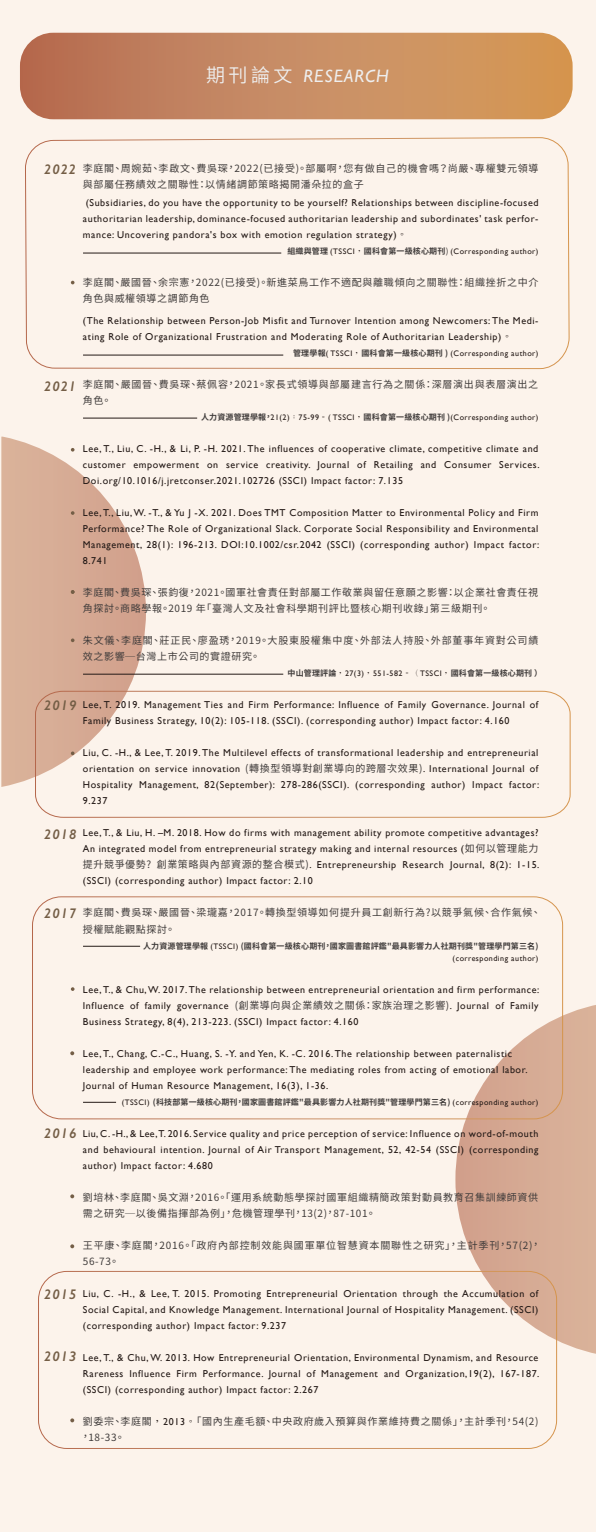
<style>
.page{position:relative;width:596px;height:1533px;background:#fff}
.page>*{position:absolute;margin:0;border:0;box-sizing:border-box;transform-origin:0 0}
.t1{font:italic 18px "Gill Sans";letter-spacing:.06em;color:#eee}
.t2{font:italic 600 14px "Gill Sans";letter-spacing:.06em;color:#745e46}
.t3{font:10px/16px "Gill Sans";letter-spacing:.06em;color:#231916;text-align:justify}
.t4{font:10px/16px "Source Han Sans TWHK";letter-spacing:.065em;color:#3f3b3a}
.t5{font:8px "Gill Sans";letter-spacing:.06em;color:#231916}
.t6{font:700 8px "Source Han Sans TWHK";letter-spacing:.02em;color:#3f3b3a}
.s1{font-family:"Source Han Sans TWHK";font-style:normal;font-size:19px}
.s2{font-family:"Adobe Ming Std";font-weight:300}
.s3{font-family:"Source Han Sans TWHK";font-weight:700;color:#3f3b3a}
.s4{font-family:"Source Han Sans TWHK";color:#3f3b3a}
.s5{font-family:"Adobe Ming Std";font-weight:300;color:#231916}
.s6{font-family:"Gill Sans";font-weight:400;color:#231916}
.s7{font-family:"Gill Sans";color:#231916}
</style>
<div class="page">
<div style="left:0;top:0;width:595px;height:1531px;background:#fcf3eb"></div>
<svg style="left:455px;top:1004px;width:140px;height:350px"></svg>
<svg style="left:1px;top:436px;width:145px;height:351px"></svg>
<svg style="left:20px;top:33px;width:552px;height:86px;background:#c88a5f"></svg>
<svg style="left:25px;top:137px;width:544px;height:232px"></svg>
<svg style="left:34px;top:690px;width:536px;height:128px"></svg>
<div style="left:32px;top:896px;width:530px;height:223px;border:1px solid #fff;border-radius:29px"></div>
<div style="left:38px;top:1271px;width:518px;height:177px;border:1px solid #fff;border-radius:28px"></div>
<hr style="left:83px;top:674px;width:200px;height:1px;background:#231916">
<hr style="left:83px;top:946px;width:57px;height:1px;background:#231916">
<hr style="left:83px;top:1102px;width:33px;height:1px;background:#231916">
<hr style="left:83px;top:355px;width:200px;height:1px;background:#231916">
<hr style="left:83px;top:418px;width:114px;height:1px;background:#231916">
<hr style="left:83px;top:253px;width:198px;height:1px;background:#231916">
<svg style="left:71px;top:511px;width:3px;height:4px"></svg>
<svg style="left:71px;top:590px;width:3px;height:4px"></svg>
<svg style="left:71px;top:638px;width:3px;height:4px"></svg>
<svg style="left:71px;top:751px;width:3px;height:4px"></svg>
<svg style="left:71px;top:987px;width:3px;height:4px"></svg>
<svg style="left:70px;top:1051px;width:4px;height:4px"></svg>
<svg style="left:70px;top:1194px;width:4px;height:4px"></svg>
<svg style="left:70px;top:1244px;width:4px;height:4px"></svg>
<svg style="left:70px;top:1418px;width:4px;height:4px"></svg>
<h1 class="t1" style="left:206px;top:66px;width:184px"><span class="s1">期刊論文</span> RESEARCH</h1>
<p class="t4" style="left:83px;top:161px;width:457px">李庭閣、周婉茹、李啟文、費吳琛，2022(已接受)。部屬啊，您有做自己的機會嗎？尚嚴、專權雙元領導與部屬任務績效之關聯性：以情緒調節策略揭開潘朵拉的盒子</p>
<p class="t3" style="left:83px;top:195px;width:457px">(Subsidiaries, do you have the opportunity to be yourself? Relationships between discipline-focused authoritarian leadership, dominance-focused authoritarian leadership and subordinates' task perfor&shy;mance: Uncovering pandora's box with emotion regulation strategy)<span class="s2">。</span></p>
<p class="t5" style="left:287px;top:247px;width:252px"><span class="s3">組織與管理</span> (TSSCI<span class="s2">，</span><span class="s3">國科會第一級核心期刊</span><span class="s4">)</span> (Corresponding author)</p>
<p class="t4" style="left:83px;top:275px;width:456px">李庭閣、嚴國晉、余宗憲，2022(已接受)。新進菜鳥工作不適配與離職傾向之關聯性：組織挫折之中介角色與威權領導之調節角色</p>
<p class="t3" style="left:83px;top:313px;width:457px">(The Relationship between Person-Job Misfit and Turnover Intention among Newcomers: The Medi&shy;ating Role of Organizational Frustration and Moderating Role of Authoritarian Leadership)<span class="s2">。</span></p>
<p class="t5" style="left:293px;top:349px;width:247px"><span class="s3">管理學報</span>( TSSCI<span class="s2">，</span><span class="s3">國科會第一級核心期刊 )</span> (Corresponding author)</p>
<p class="t4" style="left:83px;top:377px;width:456px">李庭閣、嚴國晉、費吳琛、蔡佩容，2021。家長式領導與部屬建言行為之關係：深層演出與表層演出之角色。</p>
<p class="t5" style="left:201px;top:413px;width:339px"><span class="s3">人力資源管理學報，</span>21(2)<span class="s2">：</span>75-99<span class="s2">。</span>( TSSCI<span class="s2">，</span><span class="s3">國科會第一級核心期刊 )</span>(Corresponding author)</p>
<p class="t3" style="left:83px;top:441px;width:458px">Lee, T., Liu, C. -H., &amp; Li, P. -H. 2021. The influences of cooperative climate, competitive climate and customer empowerment on service creativity. Journal of Retailing and Consumer Services.<br>Doi.org/10.1016/j.jretconser.2021.102726 (SSCI) Impact factor: 7.135</p>
<p class="t3" style="left:83px;top:505px;width:458px">Lee, T., Liu, W. -T., &amp; Yu J -X. 2021. Does TMT Composition Matter to Environmental Policy and Firm Performance? The Role of Organizational Slack. Corporate Social Responsibility and Environmental Management, 28(1): 196-213. DOI:10.1002/csr.2042 (SSCI) (corresponding author) Impact factor:<br>8.741</p>
<p class="t4" style="left:83px;top:585px;width:456px">李庭閣、費吳琛、張鈞復，2021。國軍社會責任對部屬工作敬業與留任意願之影響：以企業社會責任視角探討。商略學報。2019 年「臺灣人文及社會科學期刊評比暨核心期刊收錄」第三級期刊。</p>
<p class="t4" style="left:83px;top:633px;width:456px">朱文儀、李庭閣、莊正民、廖盈琇，2019。大股東股權集中度、外部法人持股、外部董事年資對公司績效之影響─台灣上市公司的實證研究。</p>
<p class="t6" style="left:287px;top:669px;width:256px">中山管理評論<span class="s5">，</span><span class="s6">27(3)</span><span class="s5">，</span><span class="s6">551-582</span><span class="s5">。（</span><span class="s6">TSSCI</span><span class="s5">，</span>國科會第一級核心期刊 ）</p>
<p class="t3" style="left:83px;top:697px;width:457px">Lee, T. 2019. Management Ties and Firm Performance: Influence of Family Governance. Journal of<br>Family Business Strategy, 10(2): 105-118. (SSCI). (corresponding author) Impact factor: 4.160</p>
<p class="t3" style="left:83px;top:745px;width:458px">Liu, C. -H., &amp; Lee, T. 2019. The Multilevel effects of transformational leadership and entrepreneurial orientation on service innovation <span class="s4">(轉換型領導對創業導向的跨層次效果)</span>. International Journal of Hospitality Management, 82(September): 278-286(SSCI). (corresponding author) Impact factor:<br>9.237</p>
<p class="t3" style="left:83px;top:825px;width:458px">Lee, T., &amp; Liu, H. –M. 2018. How do firms with management ability promote competitive advantages?<br>An integrated model from entrepreneurial strategy making and internal resources (<span class="s4">如何以管理能力提升競爭優勢? 創業策略與內部資源的整合模式)</span>. Entrepreneurship Research Journal, 8(2): 1-15. (SSCI) (corresponding author) Impact factor: 2.10</p>
<p class="t4" style="left:83px;top:905px;width:459px">李庭閣、費吳琛、嚴國晉、梁瓏嘉，2017。轉換型領導如何提升員工創新行為?以競爭氣候、合作氣候、授權賦能觀點探討。</p>
<p class="t6" style="left:143px;top:941px;width:396px">人力資源管理學報 <span class="s6">(TSSCI)</span> (國科會第一級核心期刊，國家圖書館評鑑"最具影響力人社期刊獎"管理學門第三名)</p>
<p class="t5" style="left:452px;top:953px;width:87px">(corresponding author)</p>
<p class="t3" style="left:83px;top:981px;width:458px">Lee, T., &amp; Chu, W. 2017. The relationship between entrepreneurial orientation and firm performance:<br>Influence of family governance <span class="s4">(創業導向與企業績效之關係：家族治理之影響)</span>. Journal of Family Business Strategy, 8(4), 213-223. (SSCI) Impact factor: 4.160</p>
<p class="t3" style="left:83px;top:1045px;width:446px;text-align:left">Lee, T., Chang, C.-C., Huang, S. -Y. and Yen, K. -C. 2016. The relationship between paternalistic leadership and employee work performance: The mediating roles from acting of emotional labor.<br>Journal of Human Resource Management, 16(3), 1-36.</p>
<p class="t6" style="left:122px;top:1097px;width:418px"><span class="s6">(TSSCI)</span> (科技部第一級核心期刊，國家圖書館評鑑"最具影響力人社期刊獎"管理學門第三名) <span class="s6">(corresponding author)</span></p>
<p class="t3" style="left:83px;top:1125px;width:457px">Liu, C. -H., &amp; Lee, T. 2016. Service quality and price perception of service: Influence on word-of-mouth and behavioural intention. Journal of Air Transport Management, 52, 42-54 (SSCI) (corresponding author) Impact factor: 4.680</p>
<p class="t4" style="left:83px;top:1189px;width:456px">劉培林、李庭閣、吳文淵，2016。「運用系統動態學探討國軍組織精簡政策對動員教育召集訓練師資供需之研究─以後備指揮部為例」，危機管理學刊，13(2)，87-101。</p>
<p class="t4" style="left:83px;top:1237px;width:459px">王平康、李庭閣，2016。「政府內部控制效能與國軍單位智慧資本關聯性之研究」，主計季刊，57(2)，<br>56-73。</p>
<p class="t3" style="left:83px;top:1285px;width:457px">Liu, C. -H., &amp; Lee, T. 2015. Promoting Entrepreneurial Orientation through the Accumulation of Social Capital, and Knowledge Management. International Journal of Hospitality Management. (SSCI) (corresponding author) Impact factor: 9.237</p>
<p class="t3" style="left:83px;top:1349px;width:458px">Lee, T., &amp; Chu, W. 2013. How Entrepreneurial Orientation, Environmental Dynamism, and Resource Rareness Influence Firm Performance. Journal of Management and Organization,19(2), 167-187. (SSCI) (corresponding author) Impact factor: 2.267</p>
<p class="t4" style="left:80px;top:1413px;width:459px">劉委宗、李庭閣<span class="s5">，</span><span class="s7">2013</span><span class="s5">。</span>「國內生產毛額、中央政府歲入預算與作業維持費之關係」，主計季刊，54(2)，18-33。</p>
<h2 class="t2" style="left:44px;top:160px;width:33px">2022</h2>
<h2 class="t2" style="left:44px;top:377px;width:34px">2021</h2>
<h2 class="t2" style="left:44px;top:696px;width:34px">2019</h2>
<h2 class="t2" style="left:44px;top:825px;width:34px">2018</h2>
<h2 class="t2" style="left:44px;top:904px;width:34px">2017</h2>
<h2 class="t2" style="left:44px;top:1124px;width:34px">2016</h2>
<h2 class="t2" style="left:44px;top:1285px;width:33px">2015</h2>
<h2 class="t2" style="left:44px;top:1347px;width:34px">2013</h2>
</div>
